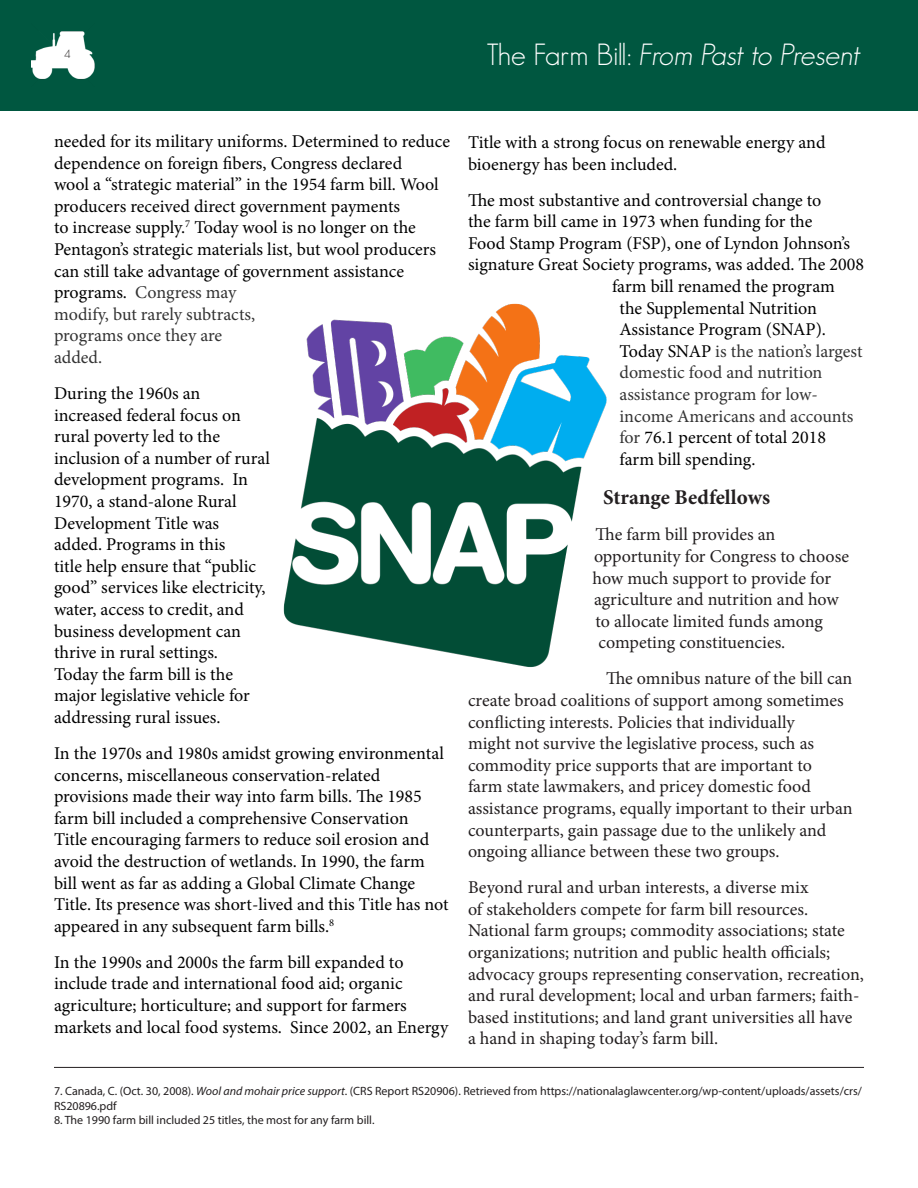
<style>
.page{position:relative;width:918px;height:1188px;background:#fff}
.page>*{position:absolute;margin:0;border:0;box-sizing:border-box;transform-origin:0 0}
.t1{font:italic 300 30px "Geosans";color:#fff}
.t2{font:700 21px "Minion Pro";letter-spacing:-.005em;color:#231f20}
.t3{font:18px/21.6px "Minion Pro";color:#000}
.t4{font:18px/21.6px "Minion Pro";color:#231f20}
.t5{font:18px "Minion Pro";letter-spacing:-.005em;color:#333}
.t6{font:12px/14.4px "Myriad Pro";color:#231f20}
.t7{font:300 12px "Geosans";color:#231f20}
.s1{font-style:normal}
.s2{color:#333}
.s3{color:#000}
.s4{font-style:italic}
</style>
<div class="page">
<img style="left:283px;top:303px;width:324px;height:365px">
<hr style="left:54px;top:1067px;width:810px;height:1px;background:#231f20">
<div style="left:0;top:0;width:918px;height:110px;background:#005740"></div>
<img style="left:32px;top:31px;width:62px;height:48px">
<p class="t7" style="left:64px;top:48px;width:8px">4</p>
<p class="t1" style="left:486px;top:38px;width:377px"><span class="s1">The Farm Bill:</span> From Past to Present</p>
<p class="t3" style="left:54px;top:131px;width:398px">needed for its military uniforms. Determined to reduce dependence on foreign fibers, Congress declared<br>wool a “strategic material” in the 1954 farm bill. Wool producers received direct government payments<br>to increase supply.<sup>7</sup> Today wool is no longer on the Pentagon’s strategic materials list, but wool producers can still take advantage of government assistance programs. <span class="s2">Congress may<br>modify, but rarely subtracts,<br>programs once they are<br>added.</span></p>
<p class="t3" style="left:54px;top:383px;width:217px">During the 1960s an increased federal focus on rural poverty led to the inclusion of a number of rural development programs. In<br>1970, a stand-alone Rural<br>Development Title was added. Programs in this<br>title help ensure that “public good” services like electricity, water, access to credit, and business development can thrive in rural settings.<br>Today the farm bill is the major legislative vehicle for addressing rural issues.</p>
<p class="t3" style="left:54px;top:743px;width:396px">In the 1970s and 1980s amidst growing environmental concerns, miscellaneous conservation-related provisions made their way into farm bills. The 1985 farm bill included a comprehensive Conservation<br>Title encouraging farmers to reduce soil erosion and avoid the destruction of wetlands. In 1990, the farm bill went as far as adding a Global Climate Change Title. Its presence was short-lived and this Title has not appeared in any subsequent farm bills.<sup>8</sup></p>
<p class="t3" style="left:54px;top:951px;width:396px">In the 1990s and 2000s the farm bill expanded to include trade and international food aid; organic agriculture; horticulture; and support for farmers markets and local food systems. Since 2002, an Energy</p>
<p class="t3" style="left:468px;top:132px;width:359px">Title with a strong focus on renewable energy and bioenergy has been included.</p>
<p class="t3" style="left:468px;top:189px;width:355px">The most substantive and controversial change to</p>
<p class="t3" style="left:468px;top:211px;width:346px">the farm bill came in 1973 when funding for the</p>
<p class="t3" style="left:468px;top:232px;width:384px">Food Stamp Program (FSP), one of Lyndon Johnson’s</p>
<p class="t3" style="left:468px;top:254px;width:398px">signature Great Society programs, was added. The 2008</p>
<p class="t3" style="left:612px;top:276px;width:224px">farm bill renamed the program</p>
<p class="t3" style="left:620px;top:297px;width:199px">the Supplemental Nutrition</p>
<p class="t3" style="left:620px;top:319px;width:208px">Assistance Program (SNAP).</p>
<p class="t5" style="left:620px;top:339px;width:245px"><span class="s3">Today SNAP</span> is the nation’s largest</p>
<p class="t5" style="left:620px;top:361px;width:204px">domestic food and nutrition</p>
<p class="t5" style="left:620px;top:382px;width:200px">assistance program for low-</p>
<p class="t5" style="left:620px;top:404px;width:236px">income Americans and accounts</p>
<p class="t3" style="left:620px;top:427px;width:208px"><span class="s2">for</span> 76.1 percent of total 2018</p>
<p class="t3" style="left:620px;top:448px;width:137px">farm bill spending.</p>
<p class="t2" style="left:603px;top:483px;width:169px">Strange Bedfellows</p>
<p class="t4" style="left:596px;top:524px;width:181px">The farm bill provides an</p>
<p class="t4" style="left:594px;top:546px;width:257px">opportunity for Congress to choose</p>
<p class="t4" style="left:592px;top:567px;width:240px">how much support to provide for</p>
<p class="t4" style="left:594px;top:589px;width:246px">agriculture and nutrition and how</p>
<p class="t4" style="left:596px;top:610px;width:229px">to allocate limited funds among</p>
<p class="t4" style="left:598px;top:632px;width:188px">competing constituencies.</p>
<p class="t4" style="left:468px;top:668px;width:386px;text-indent:138px">The omnibus nature of the bill can create broad coalitions of support among sometimes conflicting interests. Policies that individually<br>might not survive the legislative process, such as commodity price supports that are important to<br>farm state lawmakers, and pricey domestic food assistance programs, equally important to their urban counterparts, gain passage due to the unlikely and ongoing alliance between these two groups.</p>
<p class="t4" style="left:468px;top:877px;width:398px">Beyond rural and urban interests, a diverse mix<br>of stakeholders compete for farm bill resources.<br>National farm groups; commodity associations; state organizations; nutrition and public health officials; advocacy groups representing conservation, recreation, and rural development; local and urban farmers; faith&shy;based institutions; and land grant universities all have a hand in shaping today’s farm bill.</p>
<p class="t6" style="left:54px;top:1084px;width:809px">7. Canada, C. (Oct. 30, 2008). <span class="s4">Wool and mohair price support</span>. (CRS Report RS20906). Retrieved from https://nationalaglawcenter.org/wp-content/uploads/assets/crs/<br>RS20896.pdf</p>
<p class="t6" style="left:54px;top:1113px;width:322px">8. The 1990 farm bill included 25 titles, the most for any farm bill.</p>
</div>
